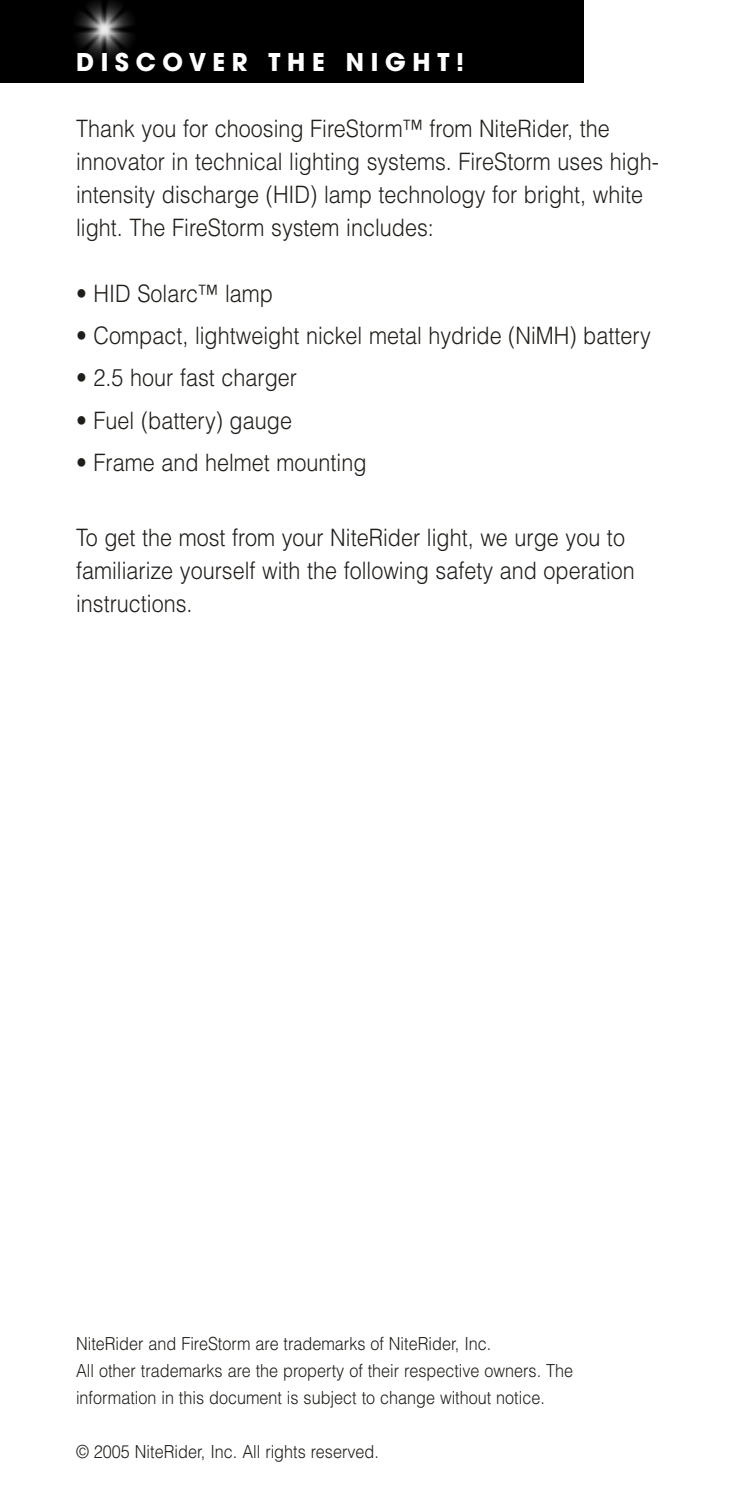
<style>
.page{position:relative;width:756px;height:1512px;background:#fff}
.page>*{position:absolute;margin:0;border:0;box-sizing:border-box;transform-origin:0 0}
.t1{font:700 27px "Avant Garde Md ITC";letter-spacing:.25em;color:#fff}
.t2{font:300 24px/33px "Helvetica";color:#211e1a;scale:.9 1}
.t3{font:300 18px/27px "Helvetica";color:#211e1a;scale:.9 1}
</style>
<div class="page">
<div style="left:0;top:0;width:584px;height:82px;background:#000"></div>
<p class="t1" style="left:76px;top:53px;width:390px">DISCOVER THE NIGHT!</p>
<p class="t2" style="left:76px;top:113px;width:649px">Thank you for choosing FireStorm™ from NiteRider, the innovator in technical lighting systems. FireStorm uses high&shy;intensity discharge (HID) lamp technology for bright, white light. The FireStorm system includes:</p>
<p class="t2" style="left:76px;top:278px;width:220px">• HID Solarc™ lamp</p>
<p class="t2" style="left:76px;top:320px;width:640px">• Compact, lightweight nickel metal hydride (NiMH) battery</p>
<p class="t2" style="left:76px;top:362px;width:247px">• 2.5 hour fast charger</p>
<p class="t2" style="left:76px;top:404px;width:241px">• Fuel (battery) gauge</p>
<p class="t2" style="left:76px;top:446px;width:324px">• Frame and helmet mounting</p>
<p class="t2" style="left:76px;top:521px;width:622px">To get the most from your NiteRider light, we urge you to familiarize yourself with the following safety and operation instructions.</p>
<p class="t3" style="left:76px;top:1330px;width:554px">NiteRider and FireStorm are trademarks of NiteRider, Inc.<br>All other trademarks are the property of their respective owners. The information in this document is subject to change without notice.</p>
<p class="t3" style="left:76px;top:1438px;width:338px">© 2005 NiteRider, Inc. All rights reserved.</p>
</div>
